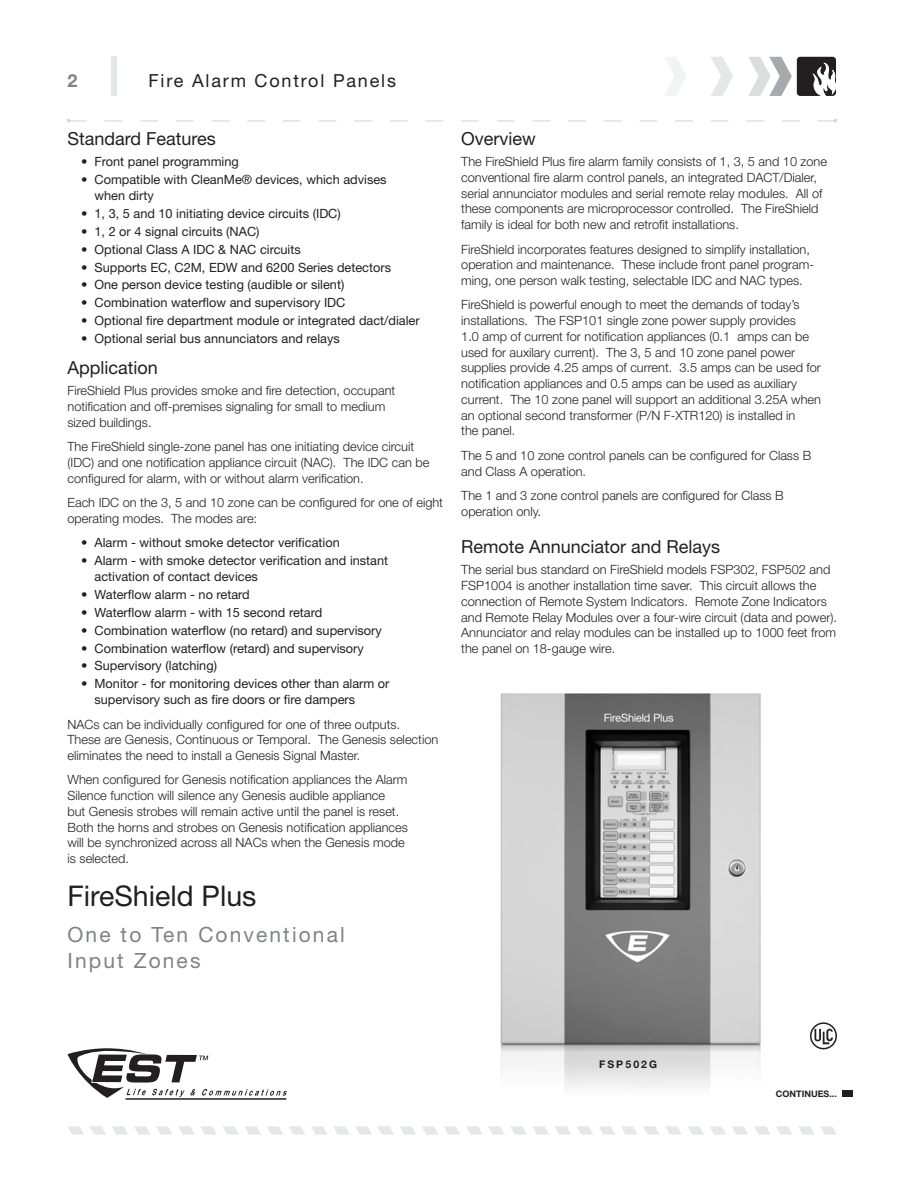
<style>
.page{position:relative;width:918px;height:1188px;background:#fff}
.page>*{position:absolute;margin:0;border:0;box-sizing:border-box;transform-origin:0 0}
.FMCat_12_product{font:28.5px "Helvetica Neue LT Std";color:#231f20}
.FMCat_12_Series{font:21px/25.2px "Helvetica Neue LT Std";letter-spacing:.1em;color:#808285}
.FMCat_12_head{font:18px "Helvetica Neue LT Std";color:#231f20}
.FMCat_12_section{font:18px "Helvetica Neue LT Std";letter-spacing:.1em;color:#231f20}
.t1{font:700 18px "Helvetica Neue LT Std";color:#808285}
.FMCat_12_body{font:300 12.75px/15.8px "Helvetica Neue LT Std";color:#231f20}
.FMCat_12_bullets_1{font:12.75px/15.8px "Helvetica Neue LT Std";color:#231f20}
.FMCat_12_body_more_s{font:300 12.75px/15.8px "Helvetica Neue LT Std";color:#231f20}
.FMCat_photo_main{font:700 10.5px "Helvetica Neue LT Std";letter-spacing:.2em;color:#231f20}
.FMCat_12_continues{font:700 9px "Helvetica Neue LT Std";color:#231f20}
</style>
<div class="page">
<hr style="left:126px;top:1099px;width:160px;height:1px;background:#231f20">
<svg style="left:68px;top:1048px;width:219px;height:50px"></svg>
<div style="left:111px;top:57px;width:6px;height:39px;background:#e6e7e9"></div>
<svg style="left:68px;top:119px;width:769px;height:3px"></svg>
<div style="left:797px;top:57px;width:39px;height:39px;background:#231f20;border-radius:3px"></div>
<svg style="left:812px;top:63px;width:24px;height:33px"></svg>
<svg style="left:711px;top:57px;width:22px;height:39px"></svg>
<svg style="left:665px;top:57px;width:21px;height:39px"></svg>
<svg style="left:748px;top:57px;width:44px;height:39px"></svg>
<img style="left:500px;top:693px;width:261px;height:395px">
<div style="left:842px;top:1090px;width:11px;height:7px;background:#231f20"></div>
<svg style="left:810px;top:1022px;width:27px;height:27px"></svg>
<svg style="left:68px;top:1126px;width:16px;height:9px"></svg>
<svg style="left:90px;top:1126px;width:16px;height:9px"></svg>
<svg style="left:112px;top:1126px;width:16px;height:9px"></svg>
<svg style="left:134px;top:1126px;width:16px;height:9px"></svg>
<svg style="left:156px;top:1126px;width:83px;height:9px"></svg>
<svg style="left:245px;top:1126px;width:16px;height:9px"></svg>
<svg style="left:267px;top:1126px;width:16px;height:9px"></svg>
<svg style="left:289px;top:1126px;width:16px;height:9px"></svg>
<svg style="left:311px;top:1126px;width:83px;height:9px"></svg>
<svg style="left:400px;top:1126px;width:16px;height:9px"></svg>
<svg style="left:422px;top:1126px;width:16px;height:9px"></svg>
<svg style="left:444px;top:1126px;width:16px;height:9px"></svg>
<svg style="left:466px;top:1126px;width:83px;height:9px"></svg>
<svg style="left:555px;top:1126px;width:16px;height:9px"></svg>
<svg style="left:577px;top:1126px;width:16px;height:9px"></svg>
<svg style="left:599px;top:1126px;width:16px;height:9px"></svg>
<svg style="left:621px;top:1126px;width:83px;height:9px"></svg>
<svg style="left:710px;top:1126px;width:16px;height:9px"></svg>
<svg style="left:732px;top:1126px;width:16px;height:9px"></svg>
<svg style="left:754px;top:1126px;width:16px;height:9px"></svg>
<svg style="left:776px;top:1126px;width:61px;height:9px"></svg>
<p class="t1" style="left:68px;top:69px;width:12px">2</p>
<p class="FMCat_12_section" style="left:148px;top:69px;width:249px">Fire Alarm Control Panels</p>
<p class="FMCat_12_head" style="left:68px;top:128px;width:150px">Standard Features</p>
<p class="FMCat_12_bullets_1" style="left:81px;top:154px;width:159px">• Front panel programming</p>
<p class="FMCat_12_bullets_1" style="left:94px;top:172px;width:294px;text-indent:-14px">• Compatible with CleanMe® devices, which advises when dirty</p>
<p class="FMCat_12_bullets_1" style="left:81px;top:205px;width:261px">• 1, 3, 5 and 10 initiating device circuits (IDC)</p>
<p class="FMCat_12_bullets_1" style="left:81px;top:223px;width:180px">• 1, 2 or 4 signal circuits (NAC)</p>
<p class="FMCat_12_bullets_1" style="left:81px;top:241px;width:221px">• Optional Class A IDC &amp; NAC circuits</p>
<p class="FMCat_12_bullets_1" style="left:81px;top:259px;width:312px">• Supports EC, C2M, EDW and 6200 Series detectors</p>
<p class="FMCat_12_bullets_1" style="left:81px;top:277px;width:265px">• One person device testing (audible or silent)</p>
<p class="FMCat_12_bullets_1" style="left:81px;top:295px;width:266px">• Combination waterflow and supervisory IDC</p>
<p class="FMCat_12_bullets_1" style="left:81px;top:313px;width:340px">• Optional fire department module or integrated dact/dialer</p>
<p class="FMCat_12_bullets_1" style="left:81px;top:331px;width:260px">• Optional serial bus annunciators and relays</p>
<p class="FMCat_12_head" style="left:68px;top:357px;width:92px">Application</p>
<p class="FMCat_12_body" style="left:68px;top:383px;width:329px">FireShield Plus provides smoke and fire detection, occupant notification and off-premises signaling for small to medium sized buildings.</p>
<p class="FMCat_12_body" style="left:68px;top:439px;width:363px">The FireShield single-zone panel has one initiating device circuit (IDC) and one notification appliance circuit (NAC). The IDC can be configured for alarm, with or without alarm verification.</p>
<p class="FMCat_12_body" style="left:68px;top:494px;width:377px">Each IDC on the 3, 5 and 10 zone can be configured for one of eight operating modes. The modes are:</p>
<p class="FMCat_12_bullets_1" style="left:81px;top:535px;width:260px">• Alarm - without smoke detector verification</p>
<p class="FMCat_12_bullets_1" style="left:94px;top:553px;width:295px;text-indent:-14px">• Alarm - with smoke detector verification and instant activation of contact devices</p>
<p class="FMCat_12_bullets_1" style="left:81px;top:586px;width:170px">• Waterflow alarm - no retard</p>
<p class="FMCat_12_bullets_1" style="left:81px;top:604px;width:243px">• Waterflow alarm - with 15 second retard</p>
<p class="FMCat_12_bullets_1" style="left:81px;top:622px;width:302px">• Combination waterflow (no retard) and supervisory</p>
<p class="FMCat_12_bullets_1" style="left:81px;top:640px;width:284px">• Combination waterflow (retard) and supervisory</p>
<p class="FMCat_12_bullets_1" style="left:81px;top:658px;width:138px">• Supervisory (latching)</p>
<p class="FMCat_12_bullets_1" style="left:94px;top:676px;width:296px;text-indent:-14px">• Monitor - for monitoring devices other than alarm or supervisory such as fire doors or fire dampers</p>
<p class="FMCat_12_body_more_s" style="left:68px;top:716px;width:372px">NACs can be individually configured for one of three outputs.<br>These are Genesis, Continuous or Temporal. The Genesis selection eliminates the need to install a Genesis Signal Master.</p>
<p class="FMCat_12_body" style="left:68px;top:772px;width:342px">When configured for Genesis notification appliances the Alarm Silence function will silence any Genesis audible appliance<br>but Genesis strobes will remain active until the panel is reset.<br>Both the horns and strobes on Genesis notification appliances will be synchronized across all NACs when the Genesis mode is selected.</p>
<p class="FMCat_12_product" style="left:68px;top:879px;width:190px">FireShield Plus</p>
<p class="FMCat_12_Series" style="left:68px;top:922px;width:279px">One to Ten Conventional<br>Input Zones</p>
<p class="FMCat_12_head" style="left:461px;top:128px;width:76px">Overview</p>
<p class="FMCat_12_body" style="left:461px;top:154px;width:367px">The FireShield Plus fire alarm family consists of 1, 3, 5 and 10 zone conventional fire alarm control panels, an integrated DACT/Dialer, serial annunciator modules and serial remote relay modules. All of these components are microprocessor controlled. The FireShield family is ideal for both new and retrofit installations.</p>
<p class="FMCat_12_body" style="left:461px;top:241px;width:354px">FireShield incorporates features designed to simplify installation, operation and maintenance. These include front panel program&shy;ming, one person walk testing, selectable IDC and NAC types.</p>
<p class="FMCat_12_body" style="left:461px;top:297px;width:361px">FireShield is powerful enough to meet the demands of today’s installations. The FSP101 single zone power supply provides<br>1.0 amp of current for notification appliances (0.1 amps can be used for auxilary current). The 3, 5 and 10 zone panel power supplies provide 4.25 amps of current. 3.5 amps can be used for notification appliances and 0.5 amps can be used as auxiliary current. The 10 zone panel will support an additional 3.25A when an optional second transformer (P/N F-XTR120) is installed in<br>the panel.</p>
<p class="FMCat_12_body" style="left:461px;top:447px;width:352px">The 5 and 10 zone control panels can be configured for Class B and Class A operation.</p>
<p class="FMCat_12_body" style="left:461px;top:487px;width:324px">The 1 and 3 zone control panels are configured for Class B operation only.</p>
<p class="FMCat_12_head" style="left:461px;top:536px;width:261px">Remote Annunciator and Relays</p>
<p class="FMCat_12_body" style="left:461px;top:562px;width:377px">The serial bus standard on FireShield models FSP302, FSP502 and FSP1004 is another installation time saver. This circuit allows the connection of Remote System Indicators. Remote Zone Indicators and Remote Relay Modules over a four-wire circuit (data and power).<br>Annunciator and relay modules can be installed up to 1000 feet from the panel on 18-gauge wire.</p>
<p class="FMCat_photo_main" style="left:599px;top:1058px;width:60px">FSP502G</p>
<p class="FMCat_12_continues" style="left:776px;top:1088px;width:63px">CONTINUES...</p>
</div>
